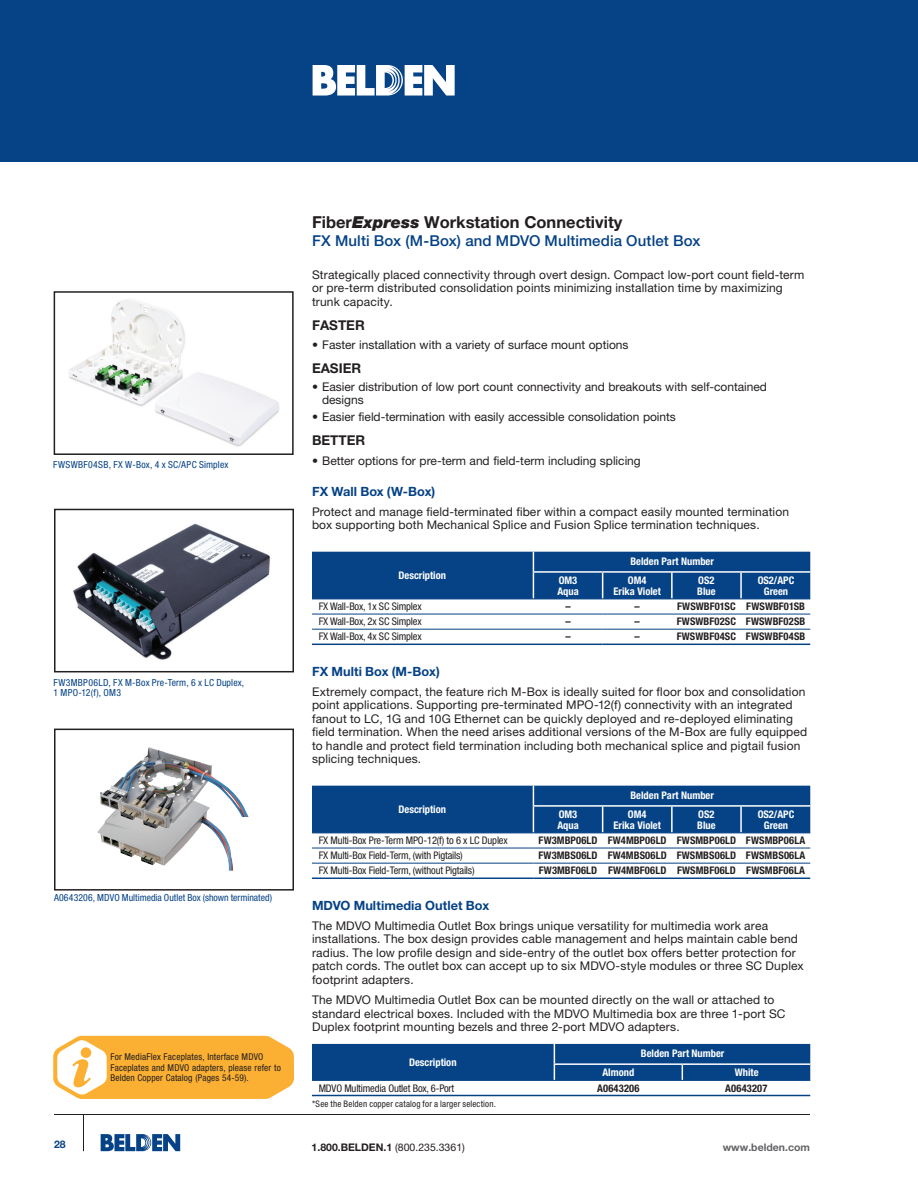
<style>
.page{position:relative;width:918px;height:1188px;background:#fff}
.page>*{position:absolute;margin:0;border:0;box-sizing:border-box;transform-origin:0 0}
.t1{font:700 16.5px "Helvetica Neue LT Std";color:#231f20}
.t2{font:500 15px "Helvetica Neue LT Std";letter-spacing:.005em;color:#054286}
.t3{font:700 13.5px "Helvetica Neue LT Std";color:#231f20}
.t4{font:700 12.75px "Helvetica Neue LT Std";letter-spacing:.005em;color:#054286}
.t5{font:12px/13.5px "Helvetica Neue LT Std";letter-spacing:.01em;color:#231f20}
.t6{font:condensed 10.5px "Helvetica Neue LT Std";letter-spacing:-.015em;color:#231f20}
.t7{font:700 condensed 10.5px "Helvetica Neue LT Std";letter-spacing:.01em;color:#231f20}
.t8{font:700 condensed 10.5px/10.5px "Helvetica Neue LT Std";color:#fff}
.t9{font:700 10.5px "Helvetica Neue LT Std";color:#231f20}
.t10{font:700 10.5px "Helvetica Neue LT Std";color:#636366}
.t11{font:700 10.5px "Helvetica Neue LT Std";color:#054286}
.t12{font:condensed 9.75px/10.5px "Helvetica Neue LT Std";letter-spacing:.01em;color:#054286}
.t13{font:condensed 9.75px "Helvetica Neue LT Std";letter-spacing:.03em;color:#054286}
.t14{font:condensed 9.3px/10.5px "Helvetica Neue LT Std";letter-spacing:.015em;color:#231f20}
.t15{font:condensed 9px "Helvetica Neue LT Std";letter-spacing:.02em;color:#231f20}
.s1{font-weight:900;font-style:italic}
.s2{font-weight:900}
.s3{font-weight:400}
</style>
<div class="page">
<div style="left:0;top:0;width:918px;height:162px;background:#054286"></div>
<hr style="left:83px;top:1114px;width:1px;height:37px;background:#231f20">
<hr style="left:54px;top:1114px;width:756px;height:1px;background:#231f20">
<svg style="left:101px;top:1134px;width:79px;height:17px"></svg>
<svg style="left:313px;top:65px;width:142px;height:31px"></svg>
<div style="left:312px;top:552px;width:498px;height:47px;background:#054286"></div>
<hr style="left:671px;top:573px;width:2px;height:26px;background:#fff">
<hr style="left:740px;top:573px;width:2px;height:26px;background:#fff">
<hr style="left:533px;top:571px;width:70px;height:2px;background:#fff">
<hr style="left:603px;top:571px;width:207px;height:2px;background:#fff">
<hr style="left:312px;top:599px;width:291px;height:1px;background:#054286">
<hr style="left:603px;top:599px;width:207px;height:1px;background:#054286">
<hr style="left:312px;top:614px;width:291px;height:1px;background:#054286">
<hr style="left:603px;top:614px;width:207px;height:1px;background:#054286">
<hr style="left:312px;top:644px;width:291px;height:1px;background:#054286">
<hr style="left:603px;top:644px;width:207px;height:1px;background:#054286">
<hr style="left:312px;top:629px;width:291px;height:1px;background:#054286">
<hr style="left:603px;top:629px;width:207px;height:1px;background:#054286">
<div style="left:312px;top:786px;width:498px;height:47px;background:#054286"></div>
<hr style="left:671px;top:807px;width:2px;height:26px;background:#fff">
<hr style="left:740px;top:807px;width:2px;height:26px;background:#fff">
<hr style="left:533px;top:805px;width:277px;height:2px;background:#fff">
<hr style="left:312px;top:833px;width:221px;height:1px;background:#054286">
<hr style="left:533px;top:833px;width:277px;height:1px;background:#054286">
<hr style="left:312px;top:848px;width:221px;height:1px;background:#054286">
<hr style="left:533px;top:848px;width:277px;height:1px;background:#054286">
<hr style="left:312px;top:878px;width:221px;height:1px;background:#054286">
<hr style="left:533px;top:878px;width:277px;height:1px;background:#054286">
<hr style="left:312px;top:863px;width:221px;height:1px;background:#054286">
<hr style="left:533px;top:863px;width:277px;height:1px;background:#054286">
<div style="left:312px;top:1044px;width:498px;height:36px;background:#054286"></div>
<hr style="left:312px;top:1080px;width:498px;height:1px;background:#054286">
<hr style="left:312px;top:1095px;width:498px;height:1px;background:#054286">
<div style="left:54px;top:729px;width:240px;height:162px;border:2px solid #231f20"></div>
<img style="left:97px;top:829px;width:136px;height:42px">
<img style="left:100px;top:747px;width:149px;height:82px">
<img style="left:73px;top:523px;width:197px;height:137px">
<div style="left:54px;top:509px;width:240px;height:163px;border:2px solid #231f20"></div>
<img style="left:69px;top:300px;width:210px;height:147px">
<div style="left:54px;top:291px;width:240px;height:164px;border:2px solid #231f20"></div>
<svg style="left:53px;top:1036px;width:241px;height:63px"></svg>
<div style="left:81px;top:1047px;width:10px;height:11px;background:#fbb033;border-radius:50%"></div>
<p class="t13" style="left:53px;top:461px;width:177px">FWSWBF04SB, FX W-Box, 4 x SC/APC Simplex</p>
<p class="t12" style="left:54px;top:678px;width:192px">FW3MBP06LD, FX M-Box Pre-Term, 6 x LC Duplex,<br>1 MPO-12(f), OM3</p>
<p class="t12" style="left:54px;top:893px;width:220px">A0643206, MDVO Multimedia Outlet Box (shown terminated)</p>
<p class="t14" style="left:110px;top:1052px;width:172px">For MediaFlex Faceplates, Interface MDVO<br>Faceplates and MDVO adapters, please refer to<br>Belden Copper Catalog (Pages 54-59).</p>
<h1 class="t1" style="left:312px;top:216px;width:312px">Fiber<span class="s1">Express</span> Workstation Connectivity</h1>
<p class="t2" style="left:312px;top:235px;width:390px">FX Multi Box (M-Box) and MDVO Multimedia Outlet Box</p>
<p class="t5" style="left:312px;top:269px;width:494px">Strategically placed connectivity through overt design. Compact low-port count field-term or pre-term distributed consolidation points minimizing installation time by maximizing trunk capacity.</p>
<p class="t3" style="left:312px;top:320px;width:54px">FASTER</p>
<p class="t5" style="left:312px;top:339px;width:318px"><span class="s2">•</span> Faster installation with a variety of surface mount options</p>
<p class="t3" style="left:312px;top:363px;width:51px">EASIER</p>
<p class="t5" style="left:322px;top:381px;width:446px;text-indent:-10px"><span class="s2">•</span> Easier distribution of low port count connectivity and breakouts with self-contained designs</p>
<p class="t5" style="left:312px;top:411px;width:365px"><span class="s2">•</span> Easier field-termination with easily accessible consolidation points</p>
<p class="t3" style="left:312px;top:436px;width:55px">BETTER</p>
<p class="t5" style="left:312px;top:455px;width:330px"><span class="s2">•</span> Better options for pre-term and field-term including splicing</p>
<p class="t4" style="left:312px;top:487px;width:125px">FX Wall Box (W-Box)</p>
<p class="t5" style="left:312px;top:506px;width:479px">Protect and manage field-terminated fiber within a compact easily mounted termination box supporting both Mechanical Splice and Fusion Splice termination techniques.</p>
<p class="t8" style="left:399px;top:571px;width:49px">Description</p>
<p class="t8" style="left:630px;top:557px;width:85px">Belden Part Number</p>
<p class="t8" style="left:557px;top:576px;width:23px">OM3<br>Aqua</p>
<p class="t8" style="left:614px;top:576px;width:49px;text-align:center">OM4<br>Erika Violet</p>
<p class="t8" style="left:697px;top:576px;width:20px">OS2<br>Blue</p>
<p class="t8" style="left:758px;top:576px;width:38px;text-align:center">OS2/APC<br>Green</p>
<p class="t6" style="left:319px;top:603px;width:104px">FX Wall-Box, 1x SC Simplex</p>
<p class="t7" style="left:565px;top:603px;width:7px">–</p>
<p class="t7" style="left:635px;top:603px;width:7px">–</p>
<p class="t7" style="left:677px;top:603px;width:129px">FWSWBF01SC FWSWBF01SB</p>
<p class="t6" style="left:319px;top:618px;width:104px">FX Wall-Box, 2x SC Simplex</p>
<p class="t7" style="left:565px;top:618px;width:7px">–</p>
<p class="t7" style="left:635px;top:618px;width:7px">–</p>
<p class="t7" style="left:677px;top:618px;width:130px">FWSWBF02SC FWSWBF02SB</p>
<p class="t6" style="left:319px;top:633px;width:104px">FX Wall-Box, 4x SC Simplex</p>
<p class="t7" style="left:565px;top:633px;width:7px">–</p>
<p class="t7" style="left:635px;top:633px;width:7px">–</p>
<p class="t7" style="left:677px;top:633px;width:130px">FWSWBF04SC FWSWBF04SB</p>
<p class="t4" style="left:312px;top:667px;width:129px">FX Multi Box (M-Box)</p>
<p class="t5" style="left:312px;top:686px;width:497px">Extremely compact, the feature rich M-Box is ideally suited for floor box and consolidation point applications. Supporting pre-terminated MPO-12(f) connectivity with an integrated fanout to LC, 1G and 10G Ethernet can be quickly deployed and re-deployed eliminating field termination. When the need arises additional versions of the M-Box are fully equipped to handle and protect field termination including both mechanical splice and pigtail fusion splicing techniques.</p>
<p class="t8" style="left:399px;top:805px;width:49px">Description</p>
<p class="t8" style="left:630px;top:791px;width:85px">Belden Part Number</p>
<p class="t8" style="left:557px;top:810px;width:23px">OM3<br>Aqua</p>
<p class="t8" style="left:614px;top:810px;width:49px;text-align:center">OM4<br>Erika Violet</p>
<p class="t8" style="left:697px;top:810px;width:20px">OS2<br>Blue</p>
<p class="t8" style="left:758px;top:810px;width:38px;text-align:center">OS2/APC<br>Green</p>
<p class="t6" style="left:319px;top:837px;width:191px">FX Multi-Box Pre-Term MPO-12(f) to 6 x LC Duplex</p>
<p class="t7" style="left:539px;top:837px;width:268px">FW3MBP06LD FW4MBP06LD FWSMBP06LD FWSMBP06LA</p>
<p class="t6" style="left:319px;top:852px;width:146px">FX Multi-Box Field-Term, (with Pigtails)</p>
<p class="t7" style="left:538px;top:852px;width:268px">FW3MBS06LD FW4MBS06LD FWSMBS06LD FWSMBS06LA</p>
<p class="t6" style="left:319px;top:867px;width:157px">FX Multi-Box Field-Term, (without Pigtails)</p>
<p class="t7" style="left:539px;top:867px;width:268px">FW3MBF06LD FW4MBF06LD FWSMBF06LD FWSMBF06LA</p>
<p class="t4" style="left:312px;top:901px;width:179px">MDVO Multimedia Outlet Box</p>
<p class="t5" style="left:312px;top:920px;width:493px">The MDVO Multimedia Outlet Box brings unique versatility for multimedia work area installations. The box design provides cable management and helps maintain cable bend radius. The low profile design and side-entry of the outlet box offers better protection for patch cords. The outlet box can accept up to six MDVO-style modules or three SC Duplex footprint adapters.</p>
<p class="t5" style="left:312px;top:994px;width:475px">The MDVO Multimedia Outlet Box can be mounted directly on the wall or attached to standard electrical boxes. Included with the MDVO Multimedia box are three 1-port SC<br>Duplex footprint mounting bezels and three 2-port MDVO adapters.</p>
<p class="t8" style="left:409px;top:1058px;width:49px">Description</p>
<p class="t8" style="left:641px;top:1049px;width:85px">Belden Part Number</p>
<p class="t8" style="left:602px;top:1068px;width:33px">Almond</p>
<p class="t8" style="left:735px;top:1068px;width:25px">White</p>
<p class="t6" style="left:319px;top:1084px;width:137px">MDVO Multimedia Outlet Box, 6-Port</p>
<p class="t7" style="left:597px;top:1084px;width:44px">A0643206</p>
<p class="t7" style="left:725px;top:1084px;width:44px">A0643207</p>
<p class="t15" style="left:312px;top:1101px;width:185px">*See the Belden copper catalog for a larger selection.</p>
<p class="t11" style="left:54px;top:1140px;width:13px">28</p>
<p class="t9" style="left:312px;top:1143px;width:155px">1.800.BELDEN.1 <span class="s3">(800.235.3361)</span></p>
<p class="t10" style="left:723px;top:1143px;width:89px">www.belden.com</p>
</div>
